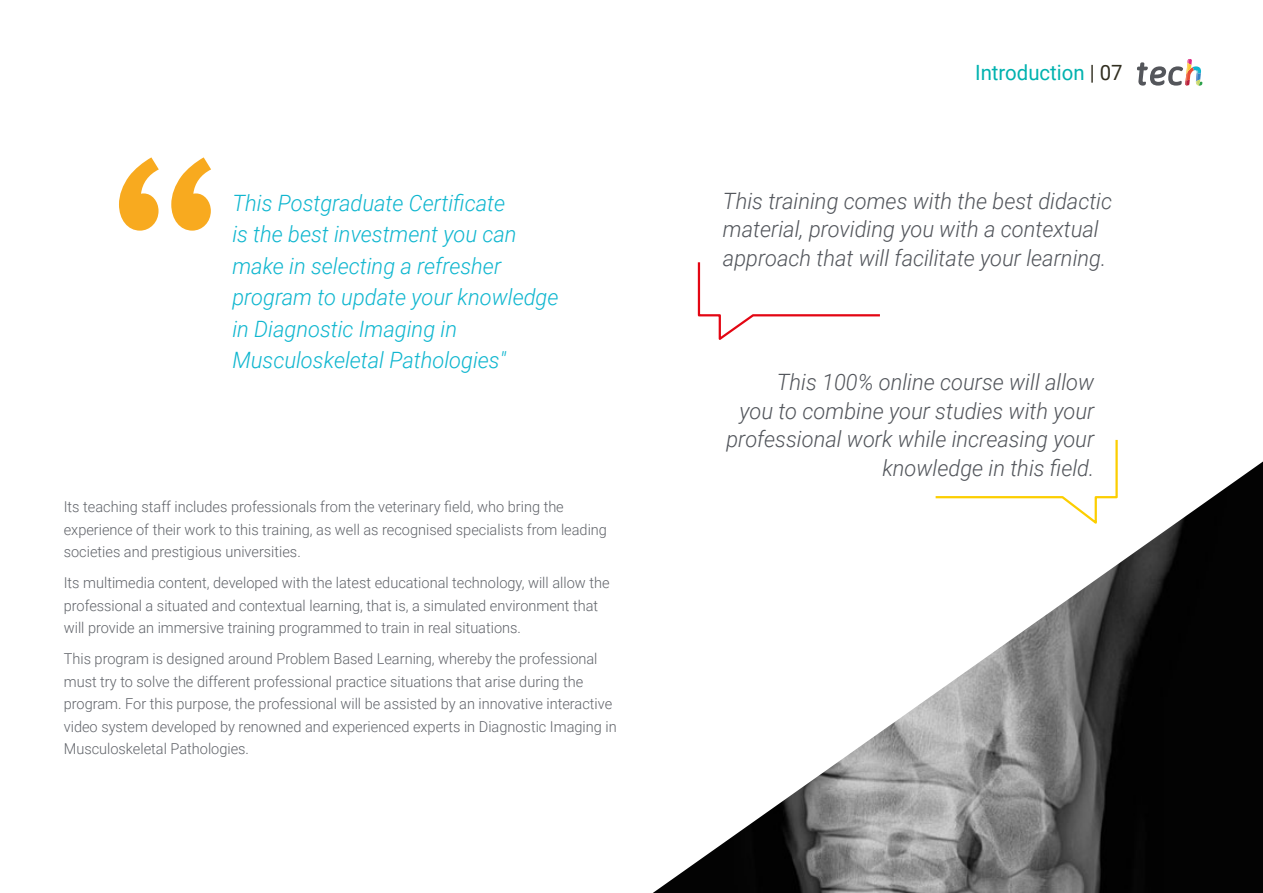
<style>
.page{position:relative;width:1263px;height:893px;background:#fff}
.page>*{position:absolute;margin:0;border:0;box-sizing:border-box;transform-origin:0 0}
.t1{font:italic 300 22.5px/28.5px "Roboto";color:#52555b;text-align:right}
.t2{font:italic 300 22.5px/31.5px "Roboto";color:#0fb6cf}
.t3{font:21px "Roboto";color:#00b2af}
.t4{font:300 15px/22.5px "Roboto";color:#61646a}
.s1{color:#312e20}
</style>
<div class="page">
<svg style="left:119px;top:157px;width:92px;height:74px"></svg>
<svg style="left:697px;top:262px;width:183px;height:78px"></svg>
<img style="left:653px;top:461px;width:610px;height:432px">
<svg style="left:1137px;top:59px;width:65px;height:27px"></svg>
<h1 class="t2" style="left:232px;top:186px;width:328px">This Postgraduate Certificate<br>is the best investment you can make in selecting a refresher program to update your knowledge in Diagnostic Imaging in<br>Musculoskeletal Pathologies"</h1>
<p class="t4" style="left:64px;top:495px;width:545px">Its teaching staff includes professionals from the veterinary field, who bring the experience of their work to this training, as well as recognised specialists from leading societies and prestigious universities.</p>
<p class="t4" style="left:64px;top:571px;width:547px">Its multimedia content, developed with the latest educational technology, will allow the professional a situated and contextual learning, that is, a simulated environment that will provide an immersive training programmed to train in real situations.</p>
<p class="t4" style="left:64px;top:647px;width:554px">This program is designed around Problem Based Learning, whereby the professional must try to solve the different professional practice situations that arise during the program. For this purpose, the professional will be assisted by an innovative interactive video system developed by renowned and experienced experts in Diagnostic Imaging in Musculoskeletal Pathologies.</p>
<h2 class="t3" style="left:975px;top:57px;width:149px">Introduction <span class="s1">| 07</span></h2>
<h1 class="t1" style="left:723px;top:186px;width:391px;text-align:left">This training comes with the best didactic material, providing you with a contextual approach that will facilitate your learning.</h1>
<h1 class="t1" style="left:726px;top:367px;width:369px">This 100% online course will allow<br>you to combine your studies with your professional work while increasing your knowledge in this field.</h1>
</div>
